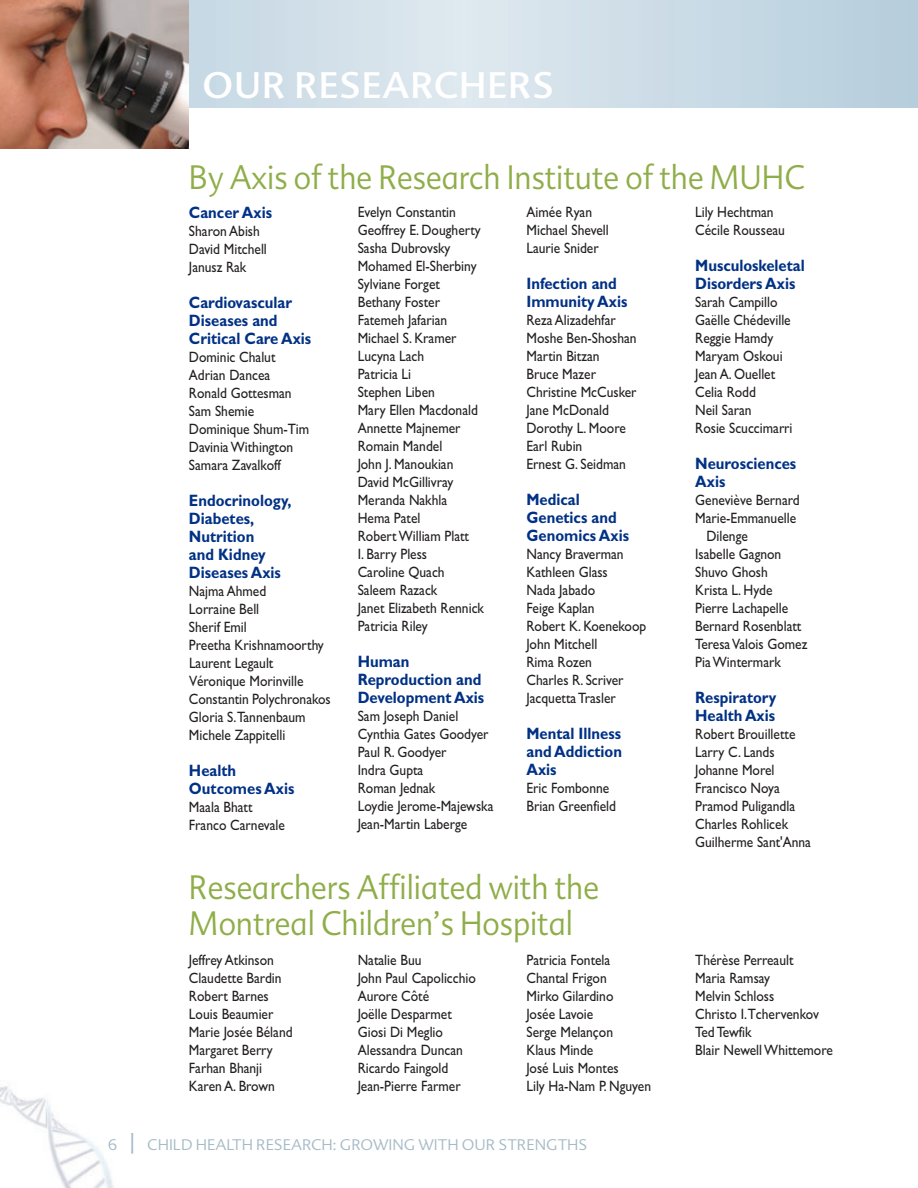
<style>
.page{position:relative;width:918px;height:1188px;background:#fff}
.page>*{position:absolute;margin:0;border:0;box-sizing:border-box;transform-origin:0 0}
.t1{font:36px "Advert";letter-spacing:.025em;color:#fff}
.t2{font:300 33px/36px "Advert";color:#8fad48;scale:.9 1}
.t3{font:700 16.5px/18px "Gill Sans";color:#003185;scale:.9 1}
.t4{font:15px/18px "Gill Sans";color:#231f20;scale:.9 1}
.t5{font:300 15px "Advert";color:#a7bbc6}
.s1{font-size:21px}
</style>
<div class="page">
<svg style="left:189px;top:0;width:729px;height:108px;background:#ccdce7"></svg>
<img style="left:0;top:1086px;width:114px;height:102px">
<img style="left:0;top:0;width:189px;height:148px">
<h1 class="t1" style="left:202px;top:65px;width:353px">OUR RESEARCHERS</h1>
<h2 class="t2" style="left:189px;top:160px;width:686px">By Axis of the Research Institute of the MUHC</h2>
<p class="t3" style="left:189px;top:203px;width:94px">Cancer Axis</p>
<p class="t4" style="left:189px;top:221px;width:88px">Sharon Abish<br>David Mitchell<br>Janusz Rak</p>
<p class="t3" style="left:189px;top:293px;width:137px">Cardiovascular<br>Diseases and<br>Critical Care Axis</p>
<p class="t4" style="left:189px;top:347px;width:135px">Dominic Chalut<br>Adrian Dancea<br>Ronald Gottesman<br>Sam Shemie<br>Dominique Shum-Tim<br>Davinia Withington<br>Samara Zavalkoff</p>
<p class="t3" style="left:189px;top:491px;width:115px">Endocrinology,<br>Diabetes,<br>Nutrition<br>and Kidney<br>Diseases Axis</p>
<p class="t4" style="left:189px;top:581px;width:159px">Najma Ahmed<br>Lorraine Bell<br>Sherif Emil<br>Preetha Krishnamoorthy<br>Laurent Legault<br>Véronique Morinville<br>Constantin Polychronakos<br>Gloria S.Tannenbaum<br>Michele Zappitelli</p>
<p class="t3" style="left:189px;top:761px;width:119px">Health<br>Outcomes Axis</p>
<p class="t4" style="left:189px;top:797px;width:108px">Maala Bhatt<br>Franco Carnevale</p>
<p class="t4" style="left:358px;top:202px;width:142px">Evelyn Constantin<br>Geoffrey E. Dougherty<br>Sasha Dubrovsky<br>Mohamed El-Sherbiny<br>Sylviane Forget<br>Bethany Foster<br>Fatemeh Jafarian<br>Michael S. Kramer<br>Lucyna Lach<br>Patricia Li<br>Stephen Liben<br>Mary Ellen Macdonald<br>Annette Majnemer<br>Romain Mandel<br>John J. Manoukian<br>David McGillivray<br>Meranda Nakhla<br>Hema Patel<br>Robert William Platt<br>I. Barry Pless<br>Caroline Quach<br>Saleem Razack<br>Janet Elizabeth Rennick<br>Patricia Riley</p>
<p class="t3" style="left:358px;top:652px;width:142px">Human<br>Reproduction and<br>Development Axis</p>
<p class="t4" style="left:358px;top:706px;width:152px">Sam Joseph Daniel<br>Cynthia Gates Goodyer<br>Paul R. Goodyer<br>Indra Gupta<br>Roman Jednak<br>Loydie Jerome-Majewska<br>Jean-Martin Laberge</p>
<p class="t4" style="left:527px;top:202px;width:93px">Aimée Ryan<br>Michael Shevell<br>Laurie Snider</p>
<p class="t3" style="left:526px;top:274px;width:114px">Infection and<br>Immunity Axis</p>
<p class="t4" style="left:526px;top:310px;width:124px">Reza Alizadehfar<br>Moshe Ben-Shoshan<br>Martin Bitzan<br>Bruce Mazer<br>Christine McCusker<br>Jane McDonald<br>Dorothy L. Moore<br>Earl Rubin<br>Ernest G. Seidman</p>
<p class="t3" style="left:526px;top:490px;width:115px">Medical<br>Genetics and<br>Genomics Axis</p>
<p class="t4" style="left:526px;top:544px;width:135px">Nancy Braverman<br>Kathleen Glass<br>Nada Jabado<br>Feige Kaplan<br>Robert K. Koenekoop<br>John Mitchell<br>Rima Rozen<br>Charles R. Scriver<br>Jacquetta Trasler</p>
<p class="t3" style="left:526px;top:724px;width:108px;text-align:justify">Mental Illness and Addiction Axis</p>
<p class="t4" style="left:526px;top:778px;width:101px">Eric Fombonne<br>Brian Greenfield</p>
<h2 class="t2" style="left:189px;top:870px;width:457px">Researchers Affiliated with the<br>Montreal Children’s Hospital</h2>
<p class="t4" style="left:695px;top:202px;width:101px">Lily Hechtman<br>Cécile Rousseau</p>
<p class="t3" style="left:695px;top:256px;width:123px">Musculoskeletal<br>Disorders Axis</p>
<p class="t4" style="left:695px;top:292px;width:110px">Sarah Campillo<br>Gaëlle Chédeville<br>Reggie Hamdy<br>Maryam Oskoui<br>Jean A. Ouellet<br>Celia Rodd<br>Neil Saran<br>Rosie Scuccimarri</p>
<p class="t3" style="left:695px;top:454px;width:114px">Neurosciences<br>Axis</p>
<p class="t4" style="left:695px;top:490px;width:118px">Geneviève Bernard</p>
<p class="t4" style="left:695px;top:508px;width:114px">Marie-Emmanuelle</p>
<p class="t4" style="left:706px;top:526px;width:48px">Dilenge</p>
<p class="t4" style="left:695px;top:544px;width:97px">Isabelle Gagnon</p>
<p class="t4" style="left:695px;top:562px;width:82px">Shuvo Ghosh</p>
<p class="t4" style="left:695px;top:580px;width:88px">Krista L. Hyde</p>
<p class="t4" style="left:695px;top:598px;width:105px">Pierre Lachapelle</p>
<p class="t4" style="left:695px;top:616px;width:119px">Bernard Rosenblatt</p>
<p class="t4" style="left:695px;top:634px;width:126px">Teresa Valois Gomez</p>
<p class="t4" style="left:695px;top:652px;width:97px">Pia Wintermark</p>
<p class="t3" style="left:695px;top:688px;width:92px">Respiratory<br>Health Axis</p>
<p class="t4" style="left:695px;top:724px;width:130px">Robert Brouillette<br>Larry C. Lands<br>Johanne Morel<br>Francisco Noya<br>Pramod Puligandla<br>Charles Rohlicek<br>Guilherme Sant'Anna</p>
<p class="t4" style="left:189px;top:951px;width:117px">Jeffrey Atkinson<br>Claudette Bardin<br>Robert Barnes<br>Louis Beaumier<br>Marie Josée Béland<br>Margaret Berry<br>Farhan Bhanji<br>Karen A. Brown</p>
<p class="t4" style="left:358px;top:951px;width:133px">Natalie Buu<br>John Paul Capolicchio<br>Aurore Côté<br>Joëlle Desparmet<br>Giosi Di Meglio<br>Alessandra Duncan<br>Ricardo Faingold<br>Jean-Pierre Farmer</p>
<p class="t4" style="left:527px;top:951px;width:140px">Patricia Fontela<br>Chantal Frigon<br>Mirko Gilardino<br>Josée Lavoie<br>Serge Melançon<br>Klaus Minde<br>José Luis Montes<br>Lily Ha-Nam P. Nguyen</p>
<p class="t4" style="left:695px;top:951px;width:154px">Thérèse Perreault<br>Maria Ramsay<br>Melvin Schloss<br>Christo I.Tchervenkov<br>Ted Tewfik<br>Blair Newell Whittemore</p>
<p class="t5" style="left:108px;top:1136px;width:481px">6 <span class="s1">|</span> CHILD HEALTH RESEARCH: GROWING WITH OUR STRENGTHS</p>
</div>
